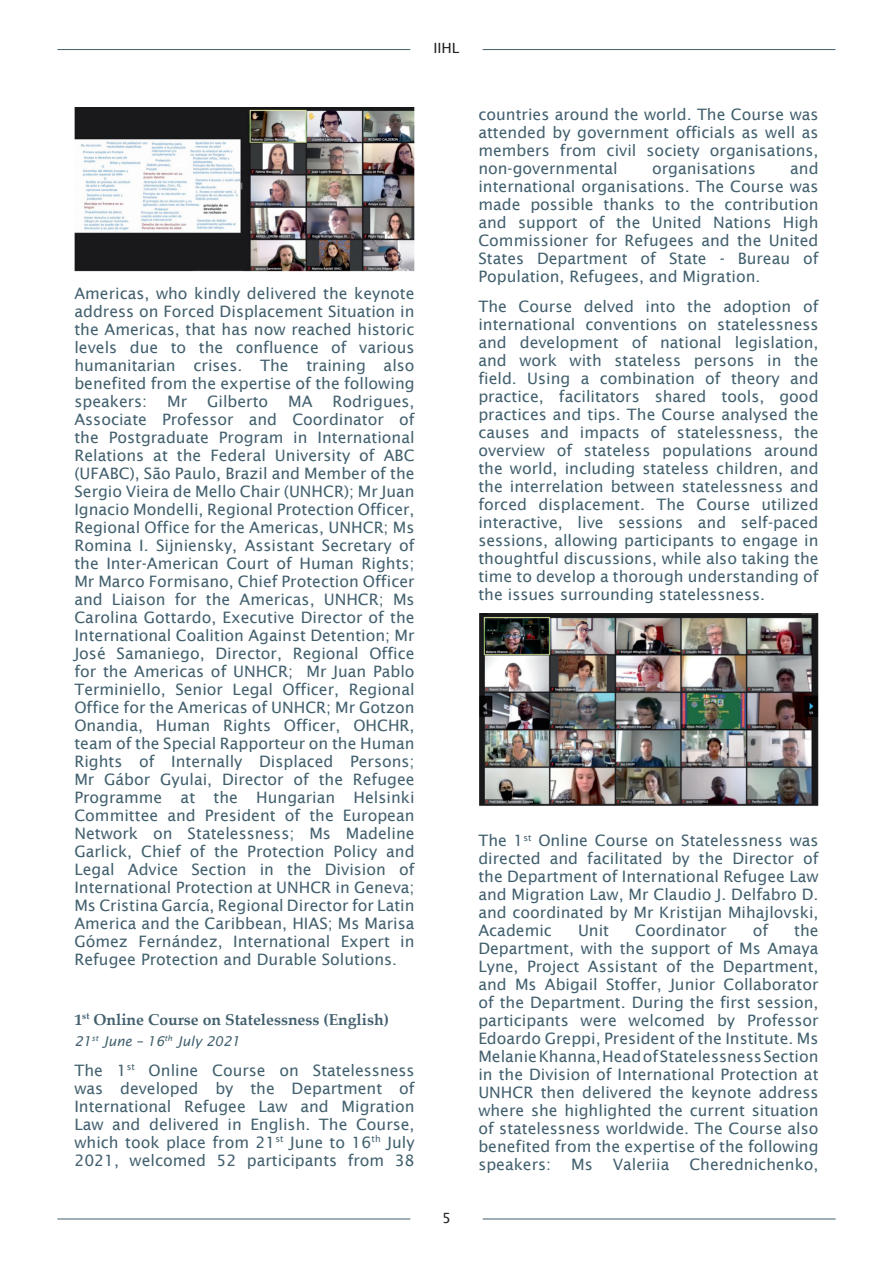
<style>
.page{position:relative;width:893px;height:1263px;background:#fff}
.page>*{position:absolute;margin:0;border:0;box-sizing:border-box;transform-origin:0 0}
.t1{font:15.75px/18px "Lucida Sans";color:#42606e;text-align:justify}
.t2{font:700 15.75px "Palatino Linotype";color:#42606e}
.t3{font:14.1px "Lucida Sans";color:#231f20}
.t4{font:italic 13.5px "Lucida Sans";color:#42606e}
</style>
<div class="page">
<hr style="left:483px;top:1218px;width:353px;height:1px;background:#42606e">
<hr style="left:57px;top:1218px;width:353px;height:1px;background:#42606e">
<img style="left:74px;top:108px;width:341px;height:164px">
<img style="left:479px;top:614px;width:340px;height:192px">
<hr style="left:483px;top:49px;width:353px;height:1px;background:#42606e">
<hr style="left:57px;top:49px;width:353px;height:1px;background:#42606e">
<p class="t3" style="left:433px;top:40px;width:28px">IIHL</p>
<p class="t1" style="left:74px;top:284px;width:342px">Americas, who kindly delivered the keynote address on Forced Displacement Situation in the Americas, that has now reached historic levels due to the confluence of various humanitarian crises. The training also benefited from the expertise of the following speakers:</p>
<p class="t1" style="left:74px;top:392px;width:342px;text-indent:258px">Rodrigues, Associate Professor and Coordinator of the Postgraduate Program in International Relations at the Federal University of ABC (UFABC), São Paulo, Brazil and Member of the Sergio Vieira de Mello Chair (UNHCR); Mr Juan Ignacio Mondelli, Regional Protection Officer, Regional Office for the Americas, UNHCR; Ms Romina I. Sijniensky, Assistant Secretary of the Inter-American Court of Human Rights; Mr Marco Formisano, Chief Protection Officer and Liaison for the Americas, UNHCR; Ms Carolina Gottardo, Executive Director of the International Coalition Against Detention; Mr José Samaniego, Director, Regional Office for the Americas of UNHCR; Mr Juan Pablo Terminiello, Senior Legal Officer, Regional Office for the Americas of UNHCR; Mr Gotzon Onandia, Human Rights Officer, OHCHR, team of the Special Rapporteur on the Human Rights of Internally Displaced Persons; Mr Gábor Gyulai, Director of the Refugee Programme at the Hungarian Helsinki Committee and President of the European Network on Statelessness; Ms Madeline Garlick, Chief of the Protection Policy and Legal Advice Section in the Division of International Protection at UNHCR in Geneva; Ms Cristina García, Regional Director for Latin America and the Caribbean, HIAS; Ms Marisa Gómez Fernández, International Expert in Refugee Protection and Durable Solutions.</p>
<p class="t1" style="left:167px;top:392px;width:22px">Mr</p>
<p class="t1" style="left:207px;top:392px;width:63px">Gilberto</p>
<p class="t1" style="left:288px;top:392px;width:26px">MA</p>
<p class="t2" style="left:74px;top:1008px;width:316px">1<sup>st</sup> Online Course on Statelessness (English)</p>
<p class="t4" style="left:74px;top:1033px;width:167px">21<sup>st</sup> June – 16<sup>th</sup> July 2021</p>
<p class="t1" style="left:74px;top:1061px;width:342px">The 1<sup>st</sup> Online Course on Statelessness was developed by the Department of International Refugee Law and Migration Law and delivered in English. The Course, which took place from 21<sup>st</sup> June to 16<sup>th</sup> July 2021, welcomed 52 participants from 38</p>
<p class="t3" style="left:442px;top:1210px;width:10px">5</p>
<p class="t1" style="left:478px;top:105px;width:342px">countries around the world. The Course was attended by government officials as well as members from civil society organisations, non-governmental</p>
<p class="t1" style="left:478px;top:159px;width:342px;text-indent:312px">and international organisations. The Course was made possible thanks to the contribution and support of the United Nations High Commissioner for Refugees and the United States Department of State - Bureau of Population, Refugees, and Migration.</p>
<p class="t1" style="left:478px;top:297px;width:342px">The Course delved into the adoption of international conventions on statelessness and development of national legislation, and work with stateless persons in the field. Using a combination of theory and practice, facilitators shared tools, good practices and tips. The Course analysed the causes and impacts of statelessness, the overview of stateless populations around the world, including stateless children, and the interrelation between statelessness and forced displacement. The Course utilized interactive, live sessions and self-paced sessions, allowing participants to engage in thoughtful discussions, while also taking the time to develop a thorough understanding of the issues surrounding statelessness.</p>
<p class="t1" style="left:652px;top:159px;width:105px">organisations</p>
<p class="t1" style="left:478px;top:831px;width:342px">The 1<sup>st</sup> Online Course on Statelessness was directed and facilitated by the Director of the Department of International Refugee Law and Migration Law, Mr Claudio J. Delfabro D. and coordinated by Mr Kristijan Mihajlovski, Academic</p>
<p class="t1" style="left:578px;top:921px;width:33px">Unit</p>
<p class="t1" style="left:635px;top:921px;width:93px">Coordinator</p>
<p class="t1" style="left:753px;top:921px;width:17px">of</p>
<p class="t1" style="left:478px;top:921px;width:342px;text-indent:316px">the Department, with the support of Ms Amaya Lyne, Project Assistant of the Department, and Ms Abigail Stoffer, Junior Collaborator of the Department. During the first session, participants were welcomed by Professor Edoardo Greppi, President of the Institute. Ms Melanie Khanna, Head of Statelessness Section in the Division of International Protection at UNHCR then delivered the keynote address where she highlighted the current situation of statelessness worldwide. The Course also benefited from the expertise of the following speakers:</p>
<p class="t1" style="left:571px;top:1155px;width:23px">Ms</p>
<p class="t1" style="left:613px;top:1155px;width:58px">Valeriia</p>
<p class="t1" style="left:689px;top:1155px;width:131px">Cherednichenko,</p>
</div>
